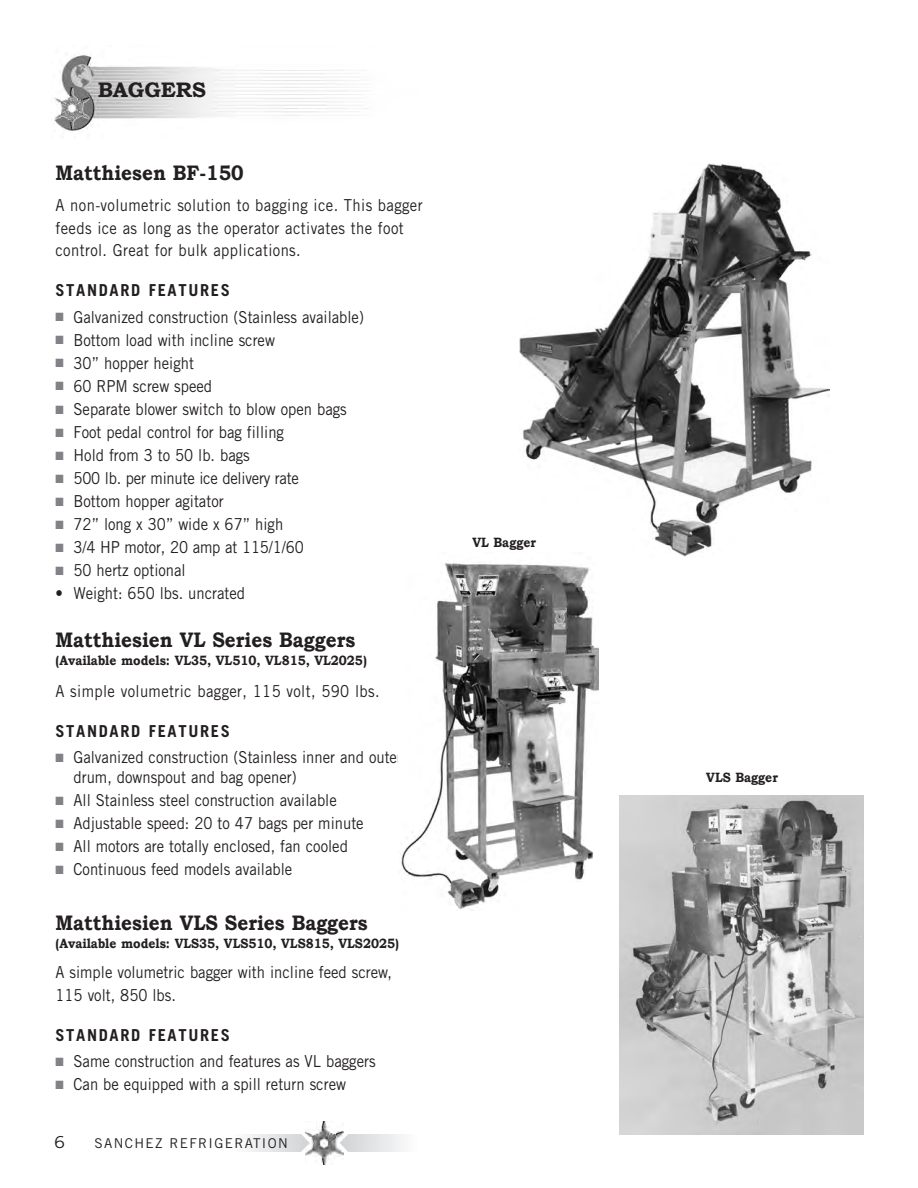
<style>
.page{position:relative;width:918px;height:1188px;background:#fff}
.page>*{position:absolute;margin:0;border:0;box-sizing:border-box;transform-origin:0 0}
.t1{font:700 21px "Bookman Old Style";color:#231f20;scale:.9 1}
.t2{font:700 21px "Bookman Old Style";color:#231f20}
.t3{font:16.5px/19.8px "Trade Gothic";color:#231f20;scale:.9 1}
.t4{font:16.5px/22.5px "Trade Gothic";letter-spacing:.025em;color:#231f20;scale:.9 1}
.t5{font:700 16.5px "Trade Gothic";letter-spacing:.1em;color:#231f20}
.t6{font:16.5px "Trade Gothic";color:#231f20;scale:1.1 1}
.t7{font:700 13.5px "Bookman Old Style";color:#231f20;scale:.9 1}
.t8{font:13.5px "Trade Gothic";letter-spacing:.1em;color:#231f20}
.s1{color:#808285}
</style>
<div class="page">
<img style="left:305px;top:1121px;width:39px;height:44px">
<svg style="left:248px;top:1134px;width:62px;height:18px"></svg>
<svg style="left:340px;top:1134px;width:63px;height:18px"></svg>
<img style="left:54px;top:55px;width:314px;height:76px">
<img style="left:519px;top:163px;width:311px;height:394px">
<img style="left:619px;top:795px;width:245px;height:339px">
<img style="left:401px;top:553px;width:198px;height:358px">
<svg style="left:536px;top:750px;width:63px;height:161px"></svg>
<p class="t2" style="left:98px;top:77px;width:110px">BAGGERS</p>
<p class="t1" style="left:56px;top:160px;width:211px">Matthiesen BF-150</p>
<p class="t4" style="left:55px;top:194px;width:410px">A non-volumetric solution to bagging ice. This bagger feeds ice as long as the operator activates the foot control. Great for bulk applications.</p>
<p class="t5" style="left:56px;top:280px;width:176px">STANDARD FEATURES</p>
<p class="t3" style="left:56px;top:307px;width:344px"><span class="s1">■</span> Galvanized construction (Stainless available)</p>
<p class="t3" style="left:56px;top:330px;width:245px"><span class="s1">■</span> Bottom load with incline screw</p>
<p class="t3" style="left:56px;top:353px;width:155px"><span class="s1">■</span> 30” hopper height</p>
<p class="t3" style="left:56px;top:376px;width:176px"><span class="s1">■</span> 60 RPM screw speed</p>
<p class="t3" style="left:56px;top:399px;width:325px"><span class="s1">■</span> Separate blower switch to blow open bags</p>
<p class="t3" style="left:56px;top:422px;width:255px"><span class="s1">■</span> Foot pedal control for bag filling</p>
<p class="t3" style="left:56px;top:445px;width:217px"><span class="s1">■</span> Hold from 3 to 50 lb. bags</p>
<p class="t3" style="left:56px;top:468px;width:272px"><span class="s1">■</span> 500 lb. per minute ice delivery rate</p>
<p class="t3" style="left:56px;top:491px;width:188px"><span class="s1">■</span> Bottom hopper agitator</p>
<p class="t3" style="left:56px;top:514px;width:255px"><span class="s1">■</span> 72” long x 30” wide x 67” high</p>
<p class="t3" style="left:56px;top:537px;width:277px"><span class="s1">■</span> 3/4 HP motor, 20 amp at 115/1/60</p>
<p class="t3" style="left:56px;top:560px;width:146px"><span class="s1">■</span> 50 hertz optional</p>
<p class="t3" style="left:55px;top:583px;width:212px">• Weight: 650 lbs. uncrated</p>
<p class="t1" style="left:56px;top:628px;width:335px">Matthiesien VL Series Baggers</p>
<p class="t7" style="left:56px;top:653px;width:348px">(Available models: VL35, VL510, VL815, VL2025)</p>
<p class="t4" style="left:56px;top:679px;width:358px">A simple volumetric bagger, 115 volt, 590 lbs.</p>
<p class="t5" style="left:56px;top:721px;width:176px">STANDARD FEATURES</p>
<p class="t3" style="left:74px;top:747px;width:366px;text-indent:-18px"><span class="s1">■</span> Galvanized construction (Stainless inner and outer drum, downspout and bag opener)</p>
<p class="t3" style="left:56px;top:790px;width:314px"><span class="s1">■</span> All Stainless steel construction available</p>
<p class="t3" style="left:56px;top:813px;width:344px"><span class="s1">■</span> Adjustable speed: 20 to 47 bags per minute</p>
<p class="t3" style="left:56px;top:836px;width:326px"><span class="s1">■</span> All motors are totally enclosed, fan cooled</p>
<p class="t3" style="left:56px;top:859px;width:265px"><span class="s1">■</span> Continuous feed models available</p>
<p class="t1" style="left:56px;top:910px;width:348px">Matthiesien VLS Series Baggers</p>
<p class="t7" style="left:56px;top:936px;width:383px">(Available models: VLS35, VLS510, VLS815, VLS2025)</p>
<p class="t3" style="left:56px;top:961px;width:375px;line-height:22.5px">A simple volumetric bagger with incline feed screw,<br>115 volt, 850 lbs.</p>
<p class="t5" style="left:56px;top:1025px;width:176px">STANDARD FEATURES</p>
<p class="t3" style="left:56px;top:1051px;width:357px"><span class="s1">■</span> Same construction and features as VL baggers</p>
<p class="t3" style="left:56px;top:1074px;width:324px"><span class="s1">■</span> Can be equipped with a spill return screw</p>
<p class="t6" style="left:54px;top:1132px;width:12px">6</p>
<p class="t8" style="left:94px;top:1135px;width:195px">SANCHEZ REFRIGERATION</p>
<p class="t7" style="left:472px;top:535px;width:72px">VL Bagger</p>
<p class="t7" style="left:706px;top:770px;width:81px">VLS Bagger</p>
</div>
